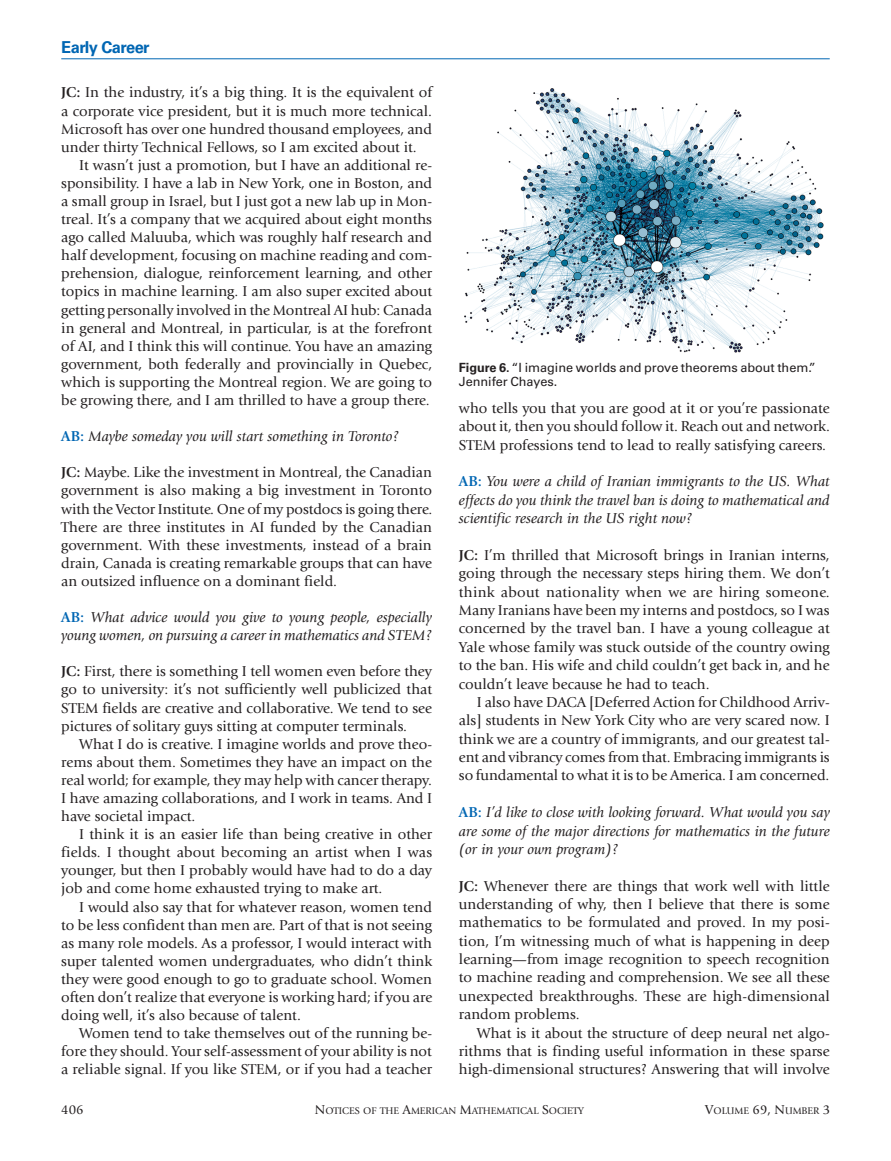
<style>
.page{position:relative;width:891px;height:1161px;background:#fff}
.page>*{position:absolute;margin:0;border:0;box-sizing:border-box;transform-origin:0 0}
.t1{font:700 16.5px "Univers LT Std";letter-spacing:-.03em;color:#0166b3}
.t2{font:15px/18.1px "Giovanni Std";color:#231f20;text-align:justify}
.t3{font:italic 15px/18.3px "Giovanni Std";color:#231f20;text-align:justify}
.t4{font:13.5px "Giovanni Std";color:#231f20}
.t5{font:12.75px/14.2px "Univers LT Std";letter-spacing:-.005em;color:#231f20}
.t6{font:10.05px "Giovanni Std";color:#231f20}
.s1{font-weight:700}
.s2{font-weight:700;font-style:normal;color:#0166b3}
.s3{font-size:13.5px}
</style>
<div class="page">
<hr style="left:61px;top:58px;width:769px;height:1px;background:#0166b3">
<img style="left:464px;top:88px;width:360px;height:265px">
<p class="t1" style="left:61px;top:38px;width:90px">Early Career</p>
<p class="t2" style="left:61px;top:84px;width:372px"><span class="s1">JC:</span> In the industry, it’s a big thing. It is the equivalent of a corporate vice president, but it is much more technical.<br>Microsoft has over one hundred thousand employees, and under thirty Technical Fellows, so I am excited about it.</p>
<p class="t2" style="left:61px;top:156px;width:372px;text-indent:18px">It wasn’t just a promotion, but I have an additional re&shy;sponsibility. I have a lab in New York, one in Boston, and a small group in Israel, but I just got a new lab up in Mon&shy;treal. It’s a company that we acquired about eight months ago called Maluuba, which was roughly half research and half development, focusing on machine reading and com&shy;prehension, dialogue, reinforcement learning, and other topics in machine learning. I am also super excited about getting personally involved in the Montreal AI hub: Canada in general and Montreal, in particular, is at the forefront of AI, and I think this will continue. You have an amazing government, both federally and provincially in Quebec, which is supporting the Montreal region. We are going to be growing there, and I am thrilled to have a group there.</p>
<p class="t3" style="left:61px;top:427px;width:339px"><span class="s2">AB:</span> Maybe someday you will start something in Toronto?</p>
<p class="t2" style="left:61px;top:464px;width:372px"><span class="s1">JC:</span> Maybe. Like the investment in Montreal, the Canadian government is also making a big investment in Toronto with the Vector Institute. One of my postdocs is going there.<br>There are three institutes in AI funded by the Canadian government. With these investments, instead of a brain drain, Canada is creating remarkable groups that can have an outsized influence on a dominant field.</p>
<p class="t3" style="left:61px;top:608px;width:372px"><span class="s2">AB:</span> What advice would you give to young people, especially young women, on pursuing a career in mathematics and STEM?</p>
<p class="t2" style="left:61px;top:663px;width:372px"><span class="s1">JC:</span> First, there is something I tell women even before they go to university: it’s not sufficiently well publicized that STEM fields are creative and collaborative. We tend to see pictures of solitary guys sitting at computer terminals.</p>
<p class="t2" style="left:61px;top:735px;width:372px;text-indent:18px">What I do is creative. I imagine worlds and prove theo&shy;rems about them. Sometimes they have an impact on the real world; for example, they may help with cancer therapy.<br>I have amazing collaborations, and I work in teams. And I have societal impact.</p>
<p class="t2" style="left:61px;top:825px;width:372px;text-indent:18px">I think it is an easier life than being creative in other fields. I thought about becoming an artist when I was younger, but then I probably would have had to do a day job and come home exhausted trying to make art.</p>
<p class="t2" style="left:61px;top:898px;width:373px;text-indent:18px">I would also say that for whatever reason, women tend to be less confident than men are. Part of that is not seeing as many role models. As a professor, I would interact with super talented women undergraduates, who didn’t think they were good enough to go to graduate school. Women often don’t realize that everyone is working hard; if you are doing well, it’s also because of talent.</p>
<p class="t2" style="left:61px;top:1024px;width:372px;text-indent:18px">Women tend to take themselves out of the running be&shy;fore they should. Your self-assessment of your ability is not a reliable signal. If you like STEM, or if you had a teacher</p>
<p class="t5" style="left:459px;top:361px;width:359px"><span class="s1">Figure 6.</span> “I imagine worlds and prove theorems about them.”<br>Jennifer Chayes.</p>
<p class="t2" style="left:459px;top:399px;width:372px">who tells you that you are good at it or you’re passionate about it, then you should follow it. Reach out and network.<br>STEM professions tend to lead to really satisfying careers.</p>
<p class="t3" style="left:459px;top:473px;width:372px"><span class="s2">AB:</span> You were a child of Iranian immigrants to the US. What effects do you think the travel ban is doing to mathematical and scientific research in the US right now?</p>
<p class="t2" style="left:459px;top:546px;width:372px"><span class="s1">JC:</span> I’m thrilled that Microsoft brings in Iranian interns, going through the necessary steps hiring them. We don’t think about nationality when we are hiring someone.<br>Many Iranians have been my interns and postdocs, so I was concerned by the travel ban. I have a young colleague at Yale whose family was stuck outside of the country owing to the ban. His wife and child couldn’t get back in, and he couldn’t leave because he had to teach.</p>
<p class="t2" style="left:459px;top:693px;width:372px;text-indent:18px">I also have DACA [Deferred Action for Childhood Arriv&shy;als] students in New York City who are very scared now. I think we are a country of immigrants, and our greatest tal&shy;ent and vibrancy comes from that. Embracing immigrants is so fundamental to what it is to be America. I am concerned.</p>
<p class="t3" style="left:459px;top:803px;width:372px"><span class="s2">AB:</span> I’d like to close with looking forward. What would you say are some of the major directions for mathematics in the future (or in your own program)?</p>
<p class="t2" style="left:459px;top:877px;width:373px"><span class="s1">JC:</span> Whenever there are things that work well with little understanding of why, then I believe that there is some mathematics to be formulated and proved. In my posi&shy;tion, I’m witnessing much of what is happening in deep learning—from image recognition to speech recognition to machine reading and comprehension. We see all these unexpected breakthroughs. These are high-dimensional random problems.</p>
<p class="t2" style="left:459px;top:1024px;width:372px;text-indent:18px">What is it about the structure of deep neural net algo&shy;rithms that is finding useful information in these sparse high-dimensional structures? Answering that will involve</p>
<p class="t4" style="left:61px;top:1102px;width:24px">406</p>
<p class="t6" style="left:315px;top:1105px;width:271px"><span class="s3">N</span>OTICES OF THE <span class="s3">A</span>MERICAN <span class="s3">M</span>ATHEMATICAL <span class="s3">S</span>OCIETY</p>
<p class="t6" style="left:705px;top:1105px;width:127px"><span class="s3">V</span>OLUME <span class="s3">69, N</span>UMBER <span class="s3">3</span></p>
</div>
